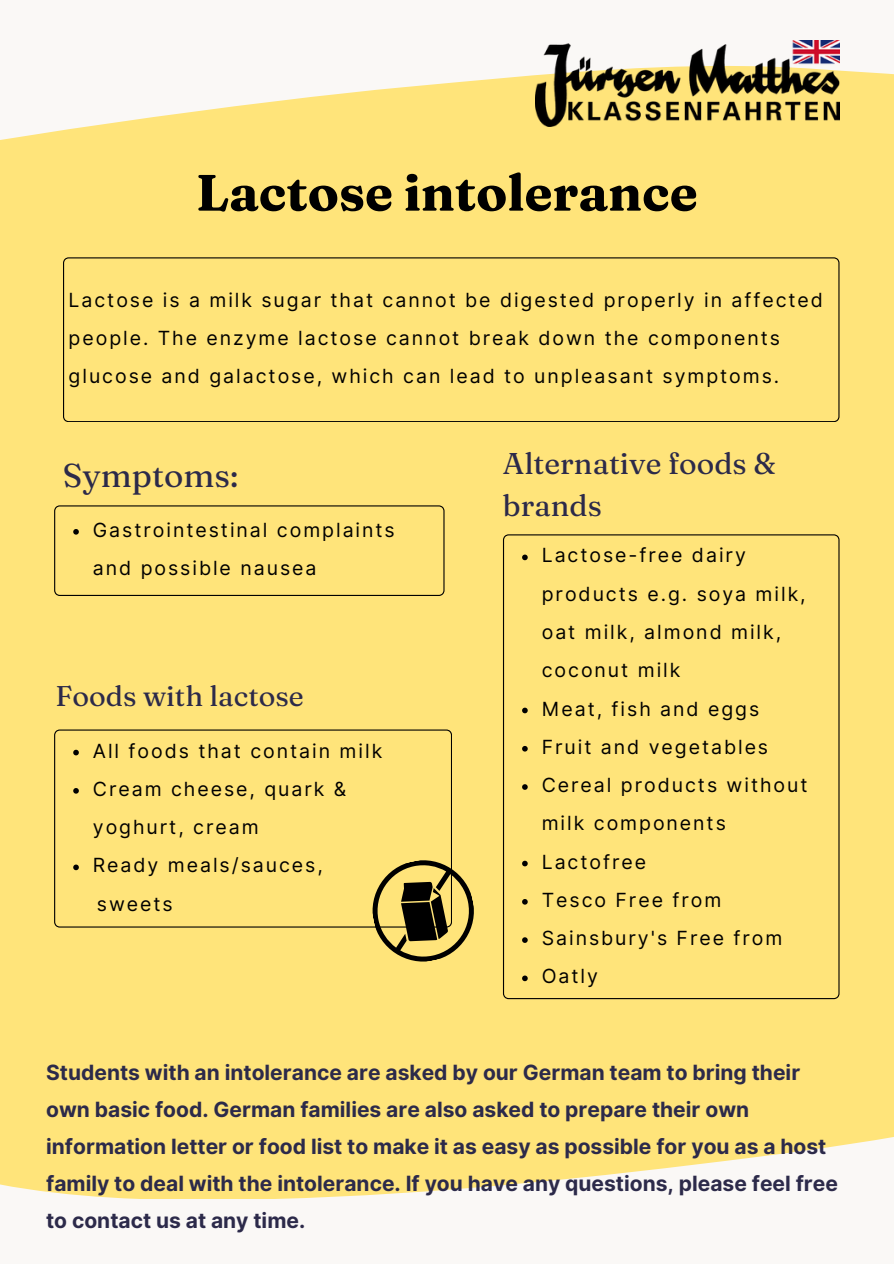
<style>
.page{position:relative;width:894px;height:1264px;background:#fff}
.page>*{position:absolute;margin:0;border:0;box-sizing:border-box;transform-origin:0 0}
.t1{font:700 51px "Fraunces 9 pt";color:#000}
.t2{font:33px "Fraunces 9 pt";color:#2c2a4a}
.t3{font:30px/41.7px "Fraunces 9 pt";color:#2c2a4a}
.t4{font:28.5px "Fraunces 9 pt";color:#2c2a4a}
.t5{font:700 21px/37.2px "Inter";color:#2c2a4a}
.t6{font:19.5px/38.2px "Inter";letter-spacing:.1em;color:#000}
</style>
<div class="page">
<div style="left:0;top:0;width:893px;height:1263px;background:#faf8f6"></div>
<div style="left:0;top:70px;width:893px;height:1128px;background:#ffe47a"></div>
<div style="left:63px;top:257px;width:776px;height:164px;background:#ffe47a"></div>
<div style="left:54px;top:505px;width:390px;height:91px;background:#ffe47a"></div>
<img style="left:535px;top:40px;width:304px;height:87px">
<div style="left:503px;top:534px;width:336px;height:465px;background:#ffe47a"></div>
<svg style="left:522px;top:554px;width:5px;height:6px"></svg>
<svg style="left:522px;top:707px;width:5px;height:6px"></svg>
<svg style="left:522px;top:746px;width:5px;height:5px"></svg>
<svg style="left:522px;top:784px;width:5px;height:5px"></svg>
<svg style="left:522px;top:860px;width:5px;height:6px"></svg>
<svg style="left:522px;top:899px;width:5px;height:5px"></svg>
<svg style="left:522px;top:937px;width:5px;height:5px"></svg>
<svg style="left:522px;top:975px;width:5px;height:6px"></svg>
<div style="left:54px;top:729px;width:397px;height:198px;background:#ffe47a"></div>
<svg style="left:73px;top:749px;width:6px;height:6px"></svg>
<svg style="left:73px;top:788px;width:6px;height:5px"></svg>
<svg style="left:73px;top:864px;width:6px;height:6px"></svg>
<svg style="left:363px;top:851px;width:120px;height:119px"></svg>
<p class="t1" style="left:196px;top:161px;width:503px">Lactose intolerance</p>
<p class="t6" style="left:69px;top:280px;width:755px">Lactose is a milk sugar that cannot be digested properly in affected people. The enzyme lactose cannot break down the components glucose and galactose, which can lead to unpleasant symptoms.</p>
<p class="t2" style="left:63px;top:454px;width:177px">Symptoms:</p>
<p class="t3" style="left:503px;top:442px;width:274px">Alternative foods &amp; brands</p>
<p class="t6" style="left:93px;top:510px;width:303px">Gastrointestinal complaints and possible nausea</p>
<p class="t4" style="left:55px;top:677px;width:250px">Foods with lactose</p>
<p class="t6" style="left:93px;top:731px;width:291px">All foods that contain milk</p>
<p class="t6" style="left:93px;top:769px;width:255px">Cream cheese, quark &amp; yoghurt, cream</p>
<h2 class="t6" style="left:93px;top:846px;width:231px">Ready meals/sauces,</h2>
<p class="t6" style="left:97px;top:884px;width:77px">sweets</p>
<h1 class="t6" style="left:541px;top:536px;width:265px">Lactose-free dairy products e.g. soya milk, oat milk, almond milk, coconut milk</h1>
<p class="t6" style="left:541px;top:689px;width:219px">Meat, fish and eggs</p>
<h2 class="t6" style="left:541px;top:727px;width:228px">Fruit and vegetables</h2>
<p class="t6" style="left:541px;top:765px;width:267px">Cereal products without milk components</p>
<h3 class="t6" style="left:541px;top:842px;width:106px">Lactofree</h3>
<p class="t6" style="left:541px;top:880px;width:181px">Tesco Free from</p>
<p class="t6" style="left:541px;top:918px;width:242px">Sainsbury's Free from</p>
<p class="t6" style="left:541px;top:957px;width:58px">Oatly</p>
<p class="t5" style="left:46px;top:1053px;width:793px">Students with an intolerance are asked by our German team to bring their own basic food. German families are also asked to prepare their own information letter or food list to make it as easy as possible for you as a host family to deal with the intolerance. If you have any questions, please feel free to contact us at any time.</p>
</div>
